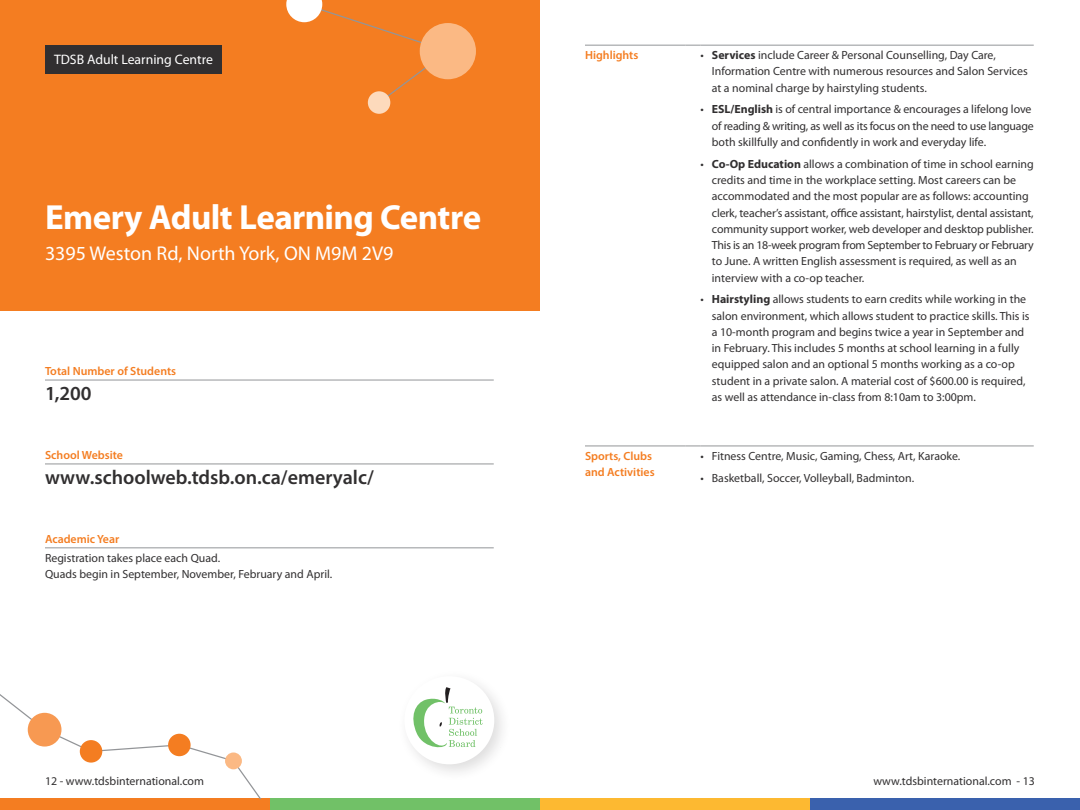
<style>
.page{position:relative;width:1080px;height:810px;background:#fff}
.page>*{position:absolute;margin:0;border:0;box-sizing:border-box;transform-origin:0 0}
.t1{font:700 35px "Myriad Pro";letter-spacing:-.02em;color:#fff}
.t2{font:600 20px "Myriad Pro";color:#312f30}
.t3{font:20px "Myriad Pro";color:#fff}
.t4{font:13.75px "Myriad Pro";color:#fff}
.t5{font:11.88px/16.2px "Myriad Pro";color:#312f30}
.t6{font:600 11.88px/16.2px "Myriad Pro";color:#f47d21}
.s1{font-weight:700}
</style>
<div class="page">
<div style="left:0;top:0;width:540px;height:310px;background:#f47d21"></div>
<div style="left:45px;top:45px;width:177px;height:28px;background:#312f30"></div>
<svg style="left:286px;top:0;width:165px;height:104px"></svg>
<div style="left:420px;top:23px;width:56px;height:56px;background:#fbb984;border-radius:50%"></div>
<div style="left:368px;top:91px;width:22px;height:23px;background:#fddabc;border-radius:50%"></div>
<hr style="left:45px;top:380px;width:449px;height:1px;background:#939598">
<hr style="left:45px;top:464px;width:449px;height:1px;background:#939598">
<hr style="left:45px;top:548px;width:449px;height:1px;background:#939598">
<hr style="left:585px;top:45px;width:101px;height:1px;background:#939598">
<svg style="left:686px;top:45px;width:15px;height:1px"></svg>
<hr style="left:701px;top:45px;width:333px;height:1px;background:#939598">
<hr style="left:585px;top:446px;width:101px;height:1px;background:#939598">
<svg style="left:686px;top:446px;width:15px;height:1px"></svg>
<hr style="left:701px;top:446px;width:333px;height:1px;background:#939598">
<svg style="left:0;top:694px;width:270px;height:105px"></svg>
<div style="left:28px;top:713px;width:34px;height:34px;background:#f79952;border-radius:50%"></div>
<div style="left:80px;top:740px;width:22px;height:23px;background:#f47d21;border-radius:50%"></div>
<div style="left:168px;top:734px;width:23px;height:22px;background:#f47d21;border-radius:50%"></div>
<div style="left:225px;top:752px;width:17px;height:17px;background:#fbb984;border-radius:50%"></div>
<div style="left:397px;top:669px;width:116px;height:114px;background:#231f20;opacity:.15"></div>
<div style="left:404px;top:676px;width:90px;height:88px;background:#fff;border-radius:50%"></div>
<svg style="left:409px;top:687px;width:74px;height:64px"></svg>
<div style="left:540px;top:799px;width:270px;height:11px;background:#fdb931"></div>
<div style="left:270px;top:799px;width:270px;height:11px;background:#71c167"></div>
<div style="left:0;top:799px;width:270px;height:11px;background:#f47d21"></div>
<div style="left:810px;top:799px;width:270px;height:11px;background:#3a61ad"></div>
<p class="t4" style="left:54px;top:51px;width:160px">TDSB Adult Learning Centre</p>
<h2 class="t1" style="left:45px;top:195px;width:438px">Emery Adult Learning Centre</h2>
<h2 class="t3" style="left:45px;top:241px;width:350px">3395 Weston Rd, North York, ON M9M 2V9</h2>
<h3 class="t6" style="left:45px;top:363px;width:133px">Total Number of Students</h3>
<p class="t2" style="left:45px;top:381px;width:48px">1,200</p>
<h3 class="t6" style="left:45px;top:447px;width:79px">School Website</h3>
<p class="t2" style="left:45px;top:464px;width:330px">www.schoolweb.tdsb.on.ca/emeryalc/</p>
<h3 class="t6" style="left:45px;top:530px;width:76px">Academic Year</h3>
<p class="t5" style="left:45px;top:549px;width:289px">Registration takes place each Quad.<br>Quads begin in September, November, February and April.</p>
<h3 class="t6" style="left:585px;top:47px;width:55px">Highlights</h3>
<p class="t5" style="left:712px;top:47px;width:317px;text-indent:-11px">• <span class="s1">Services</span> include Career &amp; Personal Counselling, Day Care,<br>Information Centre with numerous resources and Salon Services at a nominal charge by hairstyling students.</p>
<p class="t5" style="left:712px;top:101px;width:323px;text-indent:-11px">• <span class="s1">ESL/English</span> is of central importance &amp; encourages a lifelong love of reading &amp; writing, as well as its focus on the need to use language both skillfully and confidently in work and everyday life.</p>
<p class="t5" style="left:712px;top:156px;width:323px;text-indent:-11px">• <span class="s1">Co-Op Education</span> allows a combination of time in school earning credits and time in the workplace setting. Most careers can be accommodated and the most popular are as follows: accounting clerk, teacher’s assistant, office assistant, hairstylist, dental assistant, community support worker, web developer and desktop publisher.<br>This is an 18-week program from September to February or February to June. A written English assessment is required, as well as an interview with a co-op teacher.</p>
<p class="t5" style="left:712px;top:291px;width:319px;text-indent:-11px">• <span class="s1">Hairstyling</span> allows students to earn credits while working in the salon environment, which allows student to practice skills. This is a 10-month program and begins twice a year in September and in February. This includes 5 months at school learning in a fully equipped salon and an optional 5 months working as a co-op student in a private salon. A material cost of $600.00 is required, as well as attendance in-class from 8:10am to 3:00pm.</p>
<h3 class="t6" style="left:585px;top:447px;width:71px">Sports, Clubs and Activities</h3>
<p class="t5" style="left:701px;top:448px;width:261px">• Fitness Centre, Music, Gaming, Chess, Art, Karaoke.</p>
<p class="t5" style="left:701px;top:469px;width:215px">• Basketball, Soccer, Volleyball, Badminton.</p>
<p class="t5" style="left:45px;top:773px;width:161px">12 - www.tdsbinternational.com</p>
<p class="t5" style="left:873px;top:773px;width:163px">www.tdsbinternational.com - 13</p>
</div>
